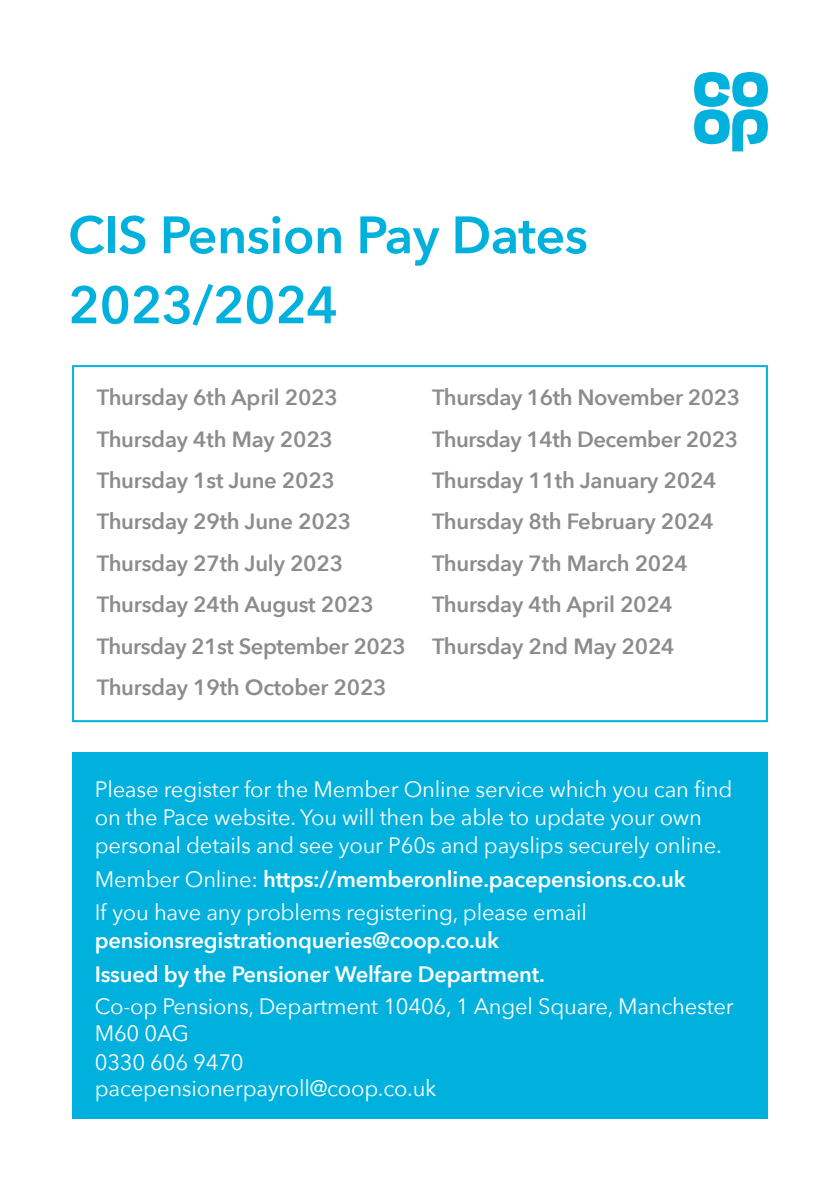
<style>
.page{position:relative;width:840px;height:1191px;background:#fff}
.page>*{position:absolute;margin:0;border:0;box-sizing:border-box;transform-origin:0 0}
.t1{font:600 52px/70px "Avenir Next";letter-spacing:-.01em;color:#00b1dd}
.t2{font:22.2px/28px "Avenir Next";letter-spacing:-.01em;color:#fff}
.t3{font:600 22.2px/33.6px "Avenir Next";letter-spacing:-.01em;color:#fff}
.t4{font:600 22px/41.4px "Avenir Next";letter-spacing:-.01em;color:#8c8c8b}
.s1{font-weight:600}
</style>
<div class="page">
<div style="left:72px;top:365px;width:695px;height:357px;border:2px solid #00b1dd"></div>
<svg style="left:694px;top:72px;width:73px;height:79px"></svg>
<div style="left:72px;top:752px;width:695px;height:367px;background:#00b1dd"></div>
<h1 class="t1" style="left:68px;top:199px;width:521px">CIS Pension Pay Dates<br>2023/2024</h1>
<p class="t4" style="left:97px;top:376px;width:310px">Thursday 6th April 2023<br>Thursday 4th May 2023<br>Thursday 1st June 2023<br>Thursday 29th June 2023<br>Thursday 27th July 2023<br>Thursday 24th August 2023<br>Thursday 21st September 2023<br>Thursday 19th October 2023</p>
<p class="t4" style="left:432px;top:376px;width:309px">Thursday 16th November 2023<br>Thursday 14th December 2023<br>Thursday 11th January 2024<br>Thursday 8th February 2024<br>Thursday 7th March 2024<br>Thursday 4th April 2024<br>Thursday 2nd May 2024</p>
<p class="t2" style="left:95px;top:774px;width:639px">Please register for the Member Online service which you can find on the Pace website. You will then be able to update your own personal details and see your P60s and payslips securely online.</p>
<p class="t2" style="left:95px;top:861px;width:592px;line-height:33.6px">Member Online: <span class="s1">https://memberonline.pacepensions.co.uk<br></span>If you have any problems registering, please email</p>
<p class="t3" style="left:95px;top:923px;width:451px">pensionsregistrationqueries@coop.co.uk<br>Issued by the Pensioner Welfare Department.</p>
<p class="t2" style="left:95px;top:992px;width:640px;line-height:26.4px">Co-op Pensions, Department 10406, 1 Angel Square, Manchester<br>M60 0AG</p>
<p class="t2" style="left:95px;top:1048px;width:343px;line-height:26.4px">0330 606 9470 pacepensionerpayroll@coop.co.uk</p>
</div>
